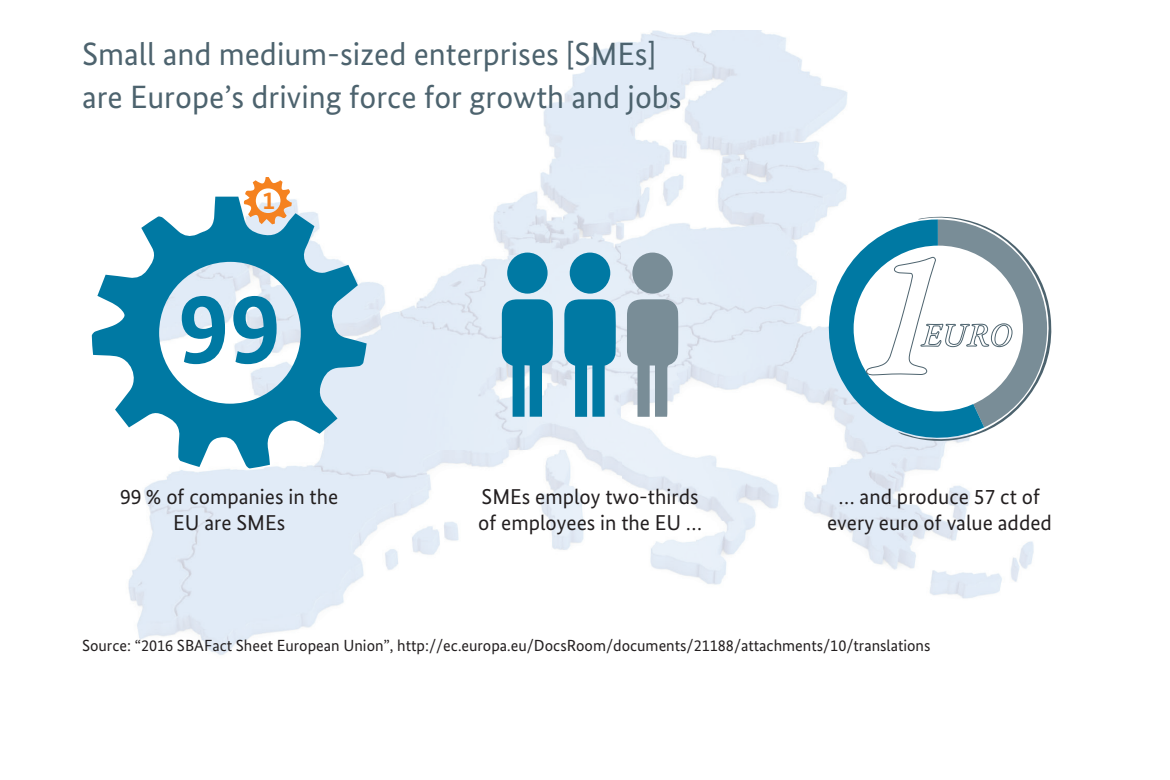
<style>
.page{position:relative;width:1170px;height:780px;background:#fff}
.page>*{position:absolute;margin:0;border:0;box-sizing:border-box;transform-origin:0 0}
.t1{font:700 101.1px "Bundes Sans";color:#0079a3}
.t2{font:32.2px/43px "Bundes Sans";color:#4d636e}
.t3{font:700 25.1px "Bundes Sans";color:#f58220}
.t4{font:21.5px/25.8px "Bundes Sans";color:#231f20;text-align:center}
.t5{font:16.1px "Bundes Sans";color:#231f20}
</style>
<div class="page">
<img style="left:128px;top:30px;width:906px;height:625px">
<svg style="left:92px;top:197px;width:275px;height:272px"></svg>
<svg style="left:243px;top:177px;width:49px;height:47px"></svg>
<svg style="left:627px;top:299px;width:51px;height:118px;background:#95a6af"></svg>
<svg style="left:564px;top:299px;width:52px;height:118px;background:#3e98b9"></svg>
<svg style="left:502px;top:299px;width:51px;height:118px;background:#3c97b8"></svg>
<div style="left:570px;top:252px;width:40px;height:42px;background:#0079a3;border-radius:50%"></div>
<div style="left:632px;top:253px;width:41px;height:41px;background:#798d97;border-radius:50%"></div>
<div style="left:507px;top:253px;width:41px;height:41px;background:#0079a3;border-radius:50%"></div>
<svg style="left:814px;top:219px;width:170px;height:234px"></svg>
<div style="left:854px;top:246px;width:169px;height:165px;background:#fff;border-radius:50%"></div>
<svg style="left:866px;top:216px;width:186px;height:227px"></svg>
<h2 class="t2" style="left:82px;top:33px;width:601px">Small and medium-sized enterprises [SMEs] are Europe’s driving force for growth and jobs</h2>
<h3 class="t3" style="left:263px;top:185px;width:14px">1</h3>
<h1 class="t1" style="left:179px;top:267px;width:104px">99</h1>
<h3 class="t4" style="left:120px;top:483px;width:220px">99 % of companies in the<br>EU are SMEs</h3>
<h3 class="t4" style="left:478px;top:483px;width:225px;text-align:left">SMEs employ two-thirds of employees in the EU …</h3>
<h3 class="t4" style="left:827px;top:483px;width:226px">… and produce 57 ct of every euro of value added</h3>
<p class="t5" style="left:82px;top:635px;width:850px">Source: “2016 SBAFact Sheet European Union”, http://ec.europa.eu/DocsRoom/documents/21188/attachments/10/translations</p>
</div>
